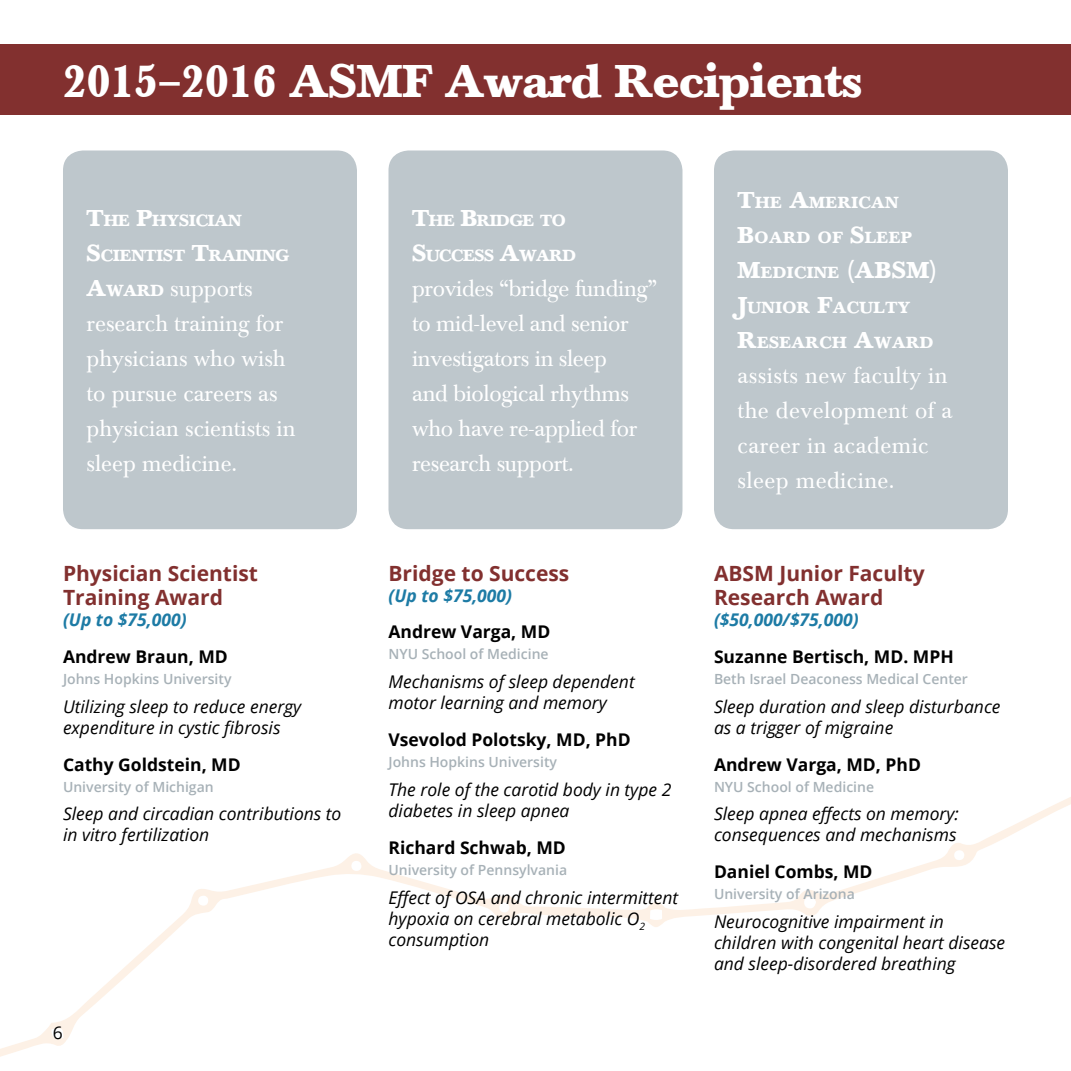
<style>
.page{position:relative;width:1071px;height:1071px;background:#fff}
.page>*{position:absolute;margin:0;border:0;box-sizing:border-box;transform-origin:0 0}
.t1{font:700 45.5px "Baskerville BE";color:#fff}
.t2{font:22.75px/35px "Baskerville BE";color:#fff}
.t3{font:22.75px/35px "Baskerville BE";letter-spacing:.02em;color:#fff}
.t4{font:700 22.75px "Baskerville BE";color:#fff}
.t5{font:700 21px/24.5px "Open Sans";color:#82302f}
.t6{font:italic 17.5px/21px "Open Sans";color:#000}
.t7{font:700 17.5px "Open Sans";color:#000}
.t8{font:italic 700 17.5px "Open Sans";color:#1d7ba5}
.t9{font:17.5px "Open Sans";color:#000}
.t10{font:700 15.92px/35px "Baskerville BE";letter-spacing:.03em;color:#fff}
.t11{font:700 15.92px/35px "Baskerville BE";color:#fff}
.t12{font:700 15.92px/35px "Baskerville BE";letter-spacing:-.02em;color:#fff}
.t13{font:600 14px "Open Sans";color:#a7b1b7}
.s1{font-size:22.75px}
.s2{font-weight:700}
.s3{font-weight:700;font-size:15.92px}
.s4{font-size:15.92px}
</style>
<div class="page">
<div style="left:0;top:44px;width:1071px;height:71px;background:#82302f"></div>
<svg style="left:0;top:797px;width:1071px;height:260px"></svg>
<div style="left:63px;top:150px;width:294px;height:379px;background:#bec7cc;border-radius:20px"></div>
<div style="left:388px;top:150px;width:294px;height:379px;background:#bec7cc;border-radius:20px"></div>
<div style="left:714px;top:150px;width:294px;height:379px;background:#bec7cc;border-radius:20px"></div>
<h1 class="t1" style="left:63px;top:52px;width:801px">2015–2016 ASMF Award Recipients</h1>
<p class="t11" style="left:87px;top:203px;width:204px"><span class="s1">T</span>HE <span class="s1">P</span>HYSICIAN<br><span class="s1">S</span>CIENTIST <span class="s1">T</span>RAINING</p>
<h2 class="t2" style="left:87px;top:271px;width:210px"><span class="s2">A</span><span class="s3">WARD</span> supports research training for physicians who wish to pursue careers as physician scientists in sleep medicine.</h2>
<p class="t5" style="left:63px;top:560px;width:196px">Physician Scientist<br>Training Award</p>
<p class="t8" style="left:63px;top:607px;width:125px">(Up to $75,000)</p>
<p class="t7" style="left:63px;top:644px;width:166px">Andrew Braun, MD</p>
<p class="t13" style="left:63px;top:669px;width:170px">Johns Hopkins University</p>
<p class="t6" style="left:63px;top:695px;width:240px">Utilizing sleep to reduce energy expenditure in cystic fibrosis</p>
<p class="t7" style="left:63px;top:752px;width:179px">Cathy Goldstein, MD</p>
<p class="t13" style="left:63px;top:777px;width:152px">University of Michigan</p>
<p class="t6" style="left:63px;top:803px;width:280px">Sleep and circadian contributions to in vitro fertilization</p>
<p class="t9" style="left:53px;top:1021px;width:12px">6</p>
<p class="t12" style="left:412px;top:203px;width:165px"><span class="s1">T</span>HE <span class="s1">B</span>RIDGE TO<br><span class="s1">S</span>UCCESS <span class="s1">A</span>WARD</p>
<h2 class="t2" style="left:412px;top:271px;width:247px">provides “bridge funding” to mid-level and senior investigators in sleep<br>and biological rhythms who have re-applied for research support.</h2>
<p class="t5" style="left:388px;top:560px;width:182px">Bridge to Success</p>
<p class="t8" style="left:388px;top:583px;width:125px">(Up to $75,000)</p>
<p class="t7" style="left:388px;top:620px;width:163px">Andrew Varga, MD</p>
<p class="t13" style="left:388px;top:645px;width:162px">NYU School of Medicine</p>
<p class="t6" style="left:388px;top:671px;width:248px">Mechanisms of sleep dependent motor learning and memory</p>
<p class="t7" style="left:388px;top:727px;width:244px">Vsevolod Polotsky, MD, PhD</p>
<p class="t13" style="left:388px;top:752px;width:170px">Johns Hopkins University</p>
<p class="t6" style="left:388px;top:779px;width:284px">The role of the carotid body in type 2 diabetes in sleep apnea</p>
<p class="t7" style="left:388px;top:835px;width:179px">Richard Schwab, MD</p>
<p class="t13" style="left:388px;top:860px;width:180px">University of Pennsylvania</p>
<p class="t6" style="left:388px;top:886px;width:291px">Effect of OSA and chronic intermittent hypoxia on cerebral metabolic O<sub>2 </sub>consumption</p>
<p class="t10" style="left:738px;top:185px;width:176px"><span class="s1">T</span>HE <span class="s1">A</span>MERICAN<br><span class="s1">B</span>OARD OF <span class="s1">S</span>LEEP</p>
<h2 class="t4" style="left:738px;top:256px;width:201px">M<span class="s4">EDICINE</span> (ABSM)</h2>
<p class="t10" style="left:738px;top:290px;width:197px"><span class="s1">J</span>UNIOR <span class="s1">F</span>ACULTY<br><span class="s1">R</span>ESEARCH <span class="s1">A</span>WARD</p>
<h2 class="t3" style="left:738px;top:359px;width:216px">assists new faculty in the development of a career in academic sleep medicine.</h2>
<p class="t5" style="left:714px;top:560px;width:212px">ABSM Junior Faculty<br>Research Award</p>
<p class="t8" style="left:714px;top:607px;width:146px">($50,000/$75,000)</p>
<p class="t7" style="left:714px;top:644px;width:241px">Suzanne Bertisch, MD. MPH</p>
<p class="t13" style="left:714px;top:669px;width:256px">Beth Israel Deaconess Medical Center</p>
<p class="t6" style="left:714px;top:695px;width:288px">Sleep duration and sleep disturbance as a trigger of migraine</p>
<p class="t7" style="left:714px;top:752px;width:208px">Andrew Varga, MD, PhD</p>
<p class="t13" style="left:714px;top:777px;width:162px">NYU School of Medicine</p>
<p class="t6" style="left:714px;top:803px;width:247px">Sleep apnea effects on memory: consequences and mechanisms</p>
<p class="t7" style="left:714px;top:859px;width:160px">Daniel Combs, MD</p>
<p class="t13" style="left:714px;top:885px;width:142px">University of Arizona</p>
<p class="t6" style="left:714px;top:911px;width:293px">Neurocognitive impairment in children with congenital heart disease and sleep-disordered breathing</p>
</div>
